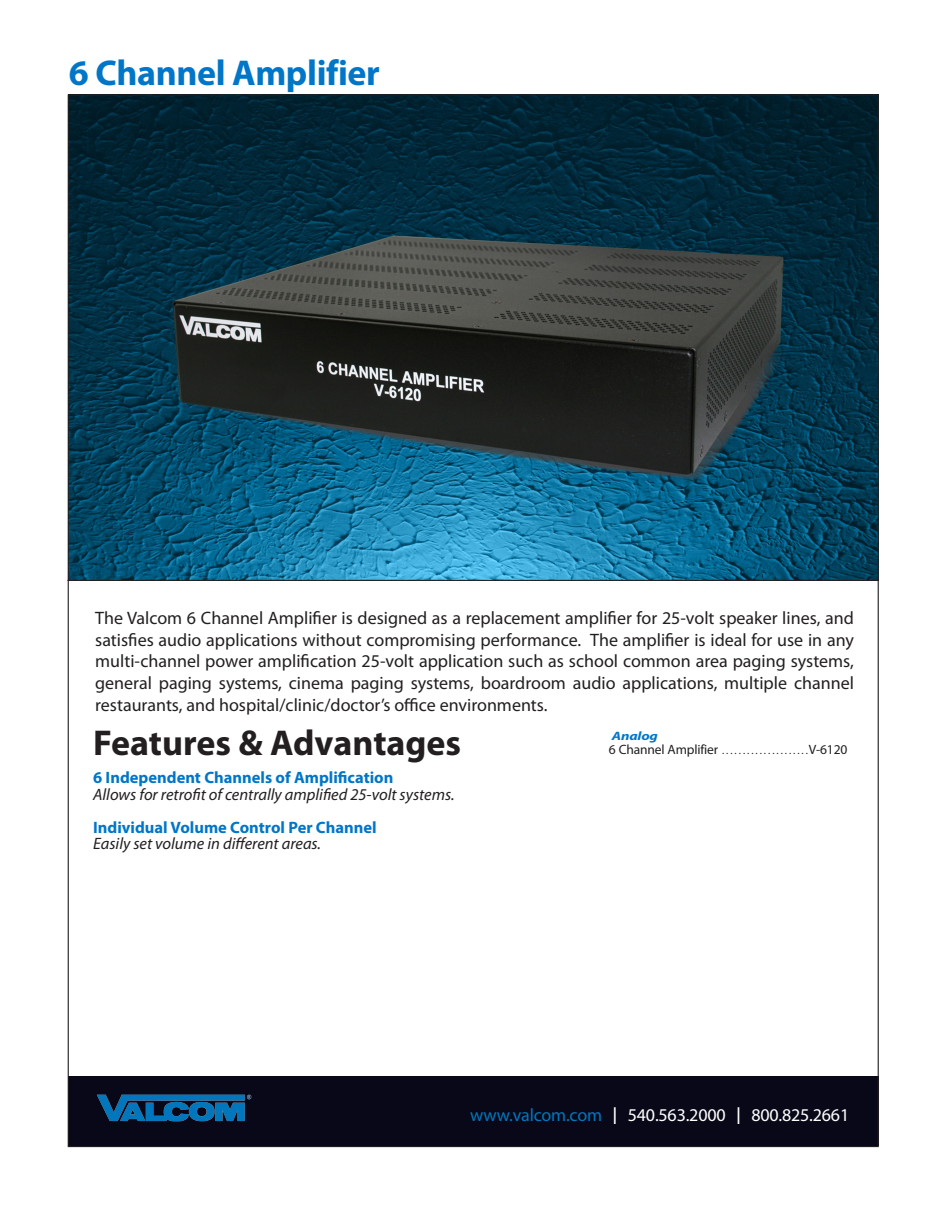
<style>
.page{position:relative;width:945px;height:1215px;background:#fff}
.page>*{position:absolute;margin:0;border:0;box-sizing:border-box;transform-origin:0 0}
.t1{font:700 36px "Myriad Pro";color:#231f20}
.t2{font:700 36px "Myriad Pro";letter-spacing:-.01em;color:#0076c8}
.t3{font:18px/21.6px "Myriad Pro";color:#231f20;text-align:justify}
.t4{font:18px "Myriad Pro";letter-spacing:-.01em;color:#fff}
.t5{font:italic 16.5px "Myriad Pro";color:#231f20}
.t6{font:700 16.5px "Myriad Pro";color:#0076c8}
.t7{font:13.5px "Myriad Pro";color:#231f20}
.t8{font:italic 700 12.15px "Myriad Pro";letter-spacing:-.01em;color:#0076c8;scale:1.23 1}
.t9{font:10.5px "Myriad Pro";color:#231f20}
.s1{font-size:13.5px}
.s2{color:#0077bd}
.s3{font-size:24.9px}
</style>
<div class="page">
<div style="left:68px;top:1077px;width:811px;height:69px;background:#090819"></div>
<img style="left:70px;top:96px;width:807px;height:484px">
<img style="left:97px;top:1094px;width:155px;height:28px">
<hr style="left:68px;top:580px;width:811px;height:1px;background:#231f20">
<p class="t2" style="left:69px;top:49px;width:313px">6 Channel Amplifier</p>
<p class="t3" style="left:95px;top:607px;width:760px">The Valcom 6 Channel Amplifier is designed as a replacement amplifier for 25-volt speaker lines, and satisfies audio applications without compromising performance. The amplifier is ideal for use in any multi-channel power amplification 25-volt application such as school common area paging systems, general paging systems, cinema paging systems, boardroom audio applications, multiple channel restaurants, and hospital/clinic/doctor’s office environments.</p>
<p class="t1" style="left:93px;top:719px;width:370px">Features &amp; Advantages</p>
<p class="t6" style="left:93px;top:767px;width:302px">6 Independent Channels of Amplification</p>
<p class="t5" style="left:93px;top:784px;width:363px">Allows for retrofit of centrally amplified 25-volt systems.</p>
<p class="t6" style="left:93px;top:816px;width:285px">Individual Volume Control Per Channel</p>
<p class="t5" style="left:93px;top:833px;width:230px">Easily set volume in different areas.</p>
<p class="t8" style="left:612px;top:728px;width:39px">Analog</p>
<p class="t9" style="left:609px;top:744px;width:115px"><span class="s1">6 Channel Amplifier</span> .....................</p>
<p class="t7" style="left:809px;top:741px;width:40px">V-6120</p>
<p class="t4" style="left:470px;top:1103px;width:380px"><span class="s2">www.valcom.com</span> <span class="s3">I</span> 540.563.2000 <span class="s3">I</span> 800.825.2661</p>
</div>
